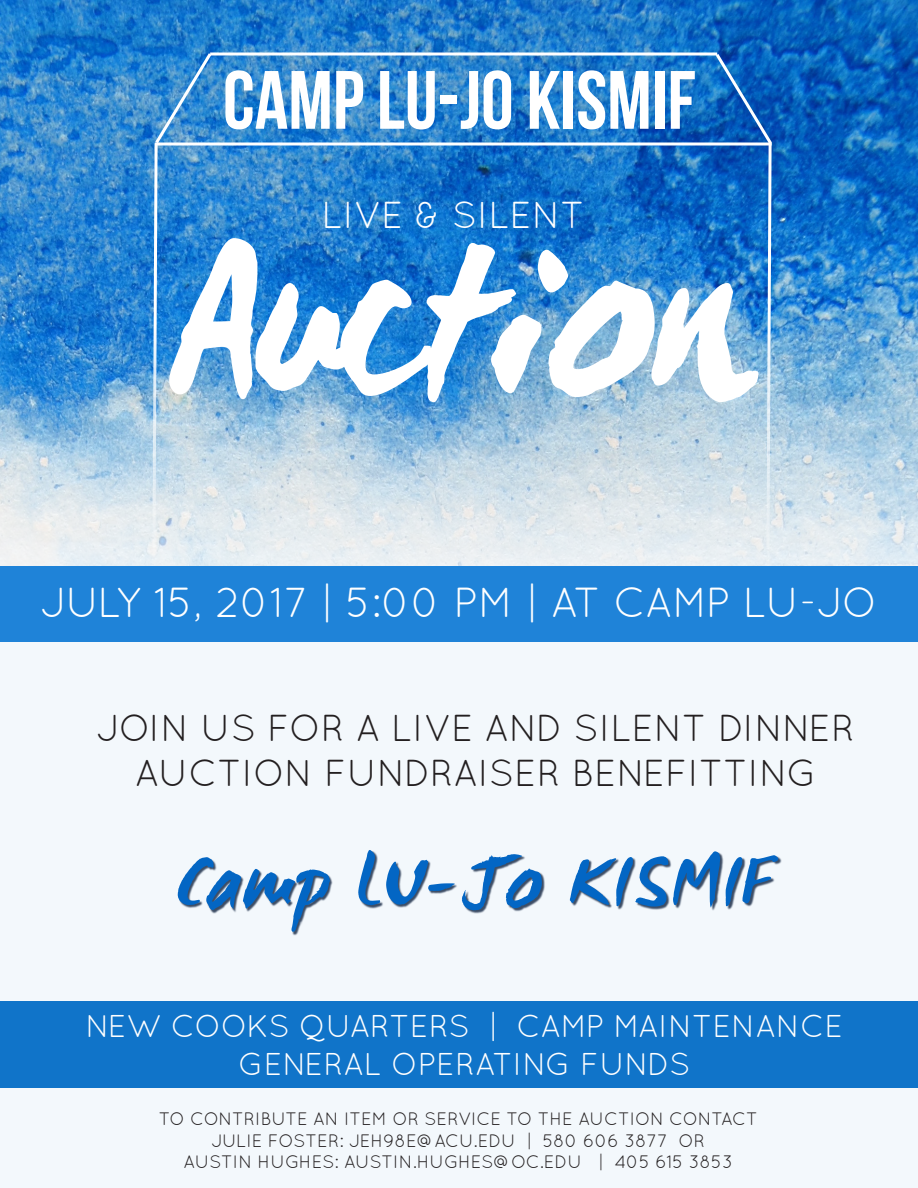
<style>
.page{position:relative;width:918px;height:1188px;background:#fff}
.page>*{position:absolute;margin:0;border:0;box-sizing:border-box;transform-origin:0 0}
.t1{font:700 220.2px "WC Mano Negra Bta";color:#fff}
.t2{font:82.5px "Bebas Neue";color:#fff}
.t3{font:79.5px "WC Mano Negra Bta";color:#0366c4}
.t4{font:42px "Quicksand";color:#fff}
.t5{font:37.5px/45px "Quicksand";color:#231f20;text-align:center}
.t6{font:37.5px "Quicksand";color:#fff}
.t7{font:31.5px "Quicksand";color:#fff}
.t8{font:18px "Quicksand";color:#231f20}
</style>
<div class="page">
<div style="left:0;top:274px;width:918px;height:914px;background:#f3f8fc"></div>
<img style="left:0;top:0;width:918px;height:566px">
<svg style="left:214px;top:142px;width:499px;height:4px"></svg>
<svg style="left:214px;top:52px;width:499px;height:4px"></svg>
<svg style="left:151px;top:50px;width:63px;height:516px;background:#6daadb"></svg>
<svg style="left:713px;top:51px;width:62px;height:515px;background:#679fd4"></svg>
<div style="left:0;top:566px;width:918px;height:76px;background:#1f83d8"></div>
<div style="left:178px;top:851px;width:604px;height:84px;background:#001433;opacity:.75"></div>
<div style="left:0;top:1002px;width:918px;height:86px;background:#1074c9"></div>
<p class="t2" style="left:223px;top:55px;width:474px">CAMP LU-JO KISMIF</p>
<p class="t6" style="left:321px;top:193px;width:265px">LIVE &amp; SILENT</p>
<p class="t1" style="left:170px;top:171px;width:574px">Auction</p>
<p class="t4" style="left:40px;top:578px;width:839px">JULY 15, 2017 | 5:00 PM | AT CAMP LU-JO</p>
<p class="t5" style="left:97px;top:705px;width:760px">JOIN US FOR A LIVE AND SILENT DINNER<br>AUCTION FUNDRAISER BENEFITTING</p>
<p class="t3" style="left:177px;top:828px;width:600px">Camp LU-Jo KISMIF</p>
<p class="t7" style="left:86px;top:1008px;width:759px">NEW COOKS QUARTERS | CAMP MAINTENANCE</p>
<p class="t7" style="left:238px;top:1046px;width:454px">GENERAL OPERATING FUNDS</p>
<p class="t8" style="left:159px;top:1109px;width:600px">TO CONTRIBUTE AN ITEM OR SERVICE TO THE AUCTION CONTACT</p>
<p class="t8" style="left:212px;top:1130px;width:495px">JULIE FOSTER: JEH98E@ACU.EDU | 580 606 3877 OR</p>
<p class="t8" style="left:184px;top:1152px;width:551px">AUSTIN HUGHES: AUSTIN.HUGHES@OC.EDU | 405 615 3853</p>
</div>
